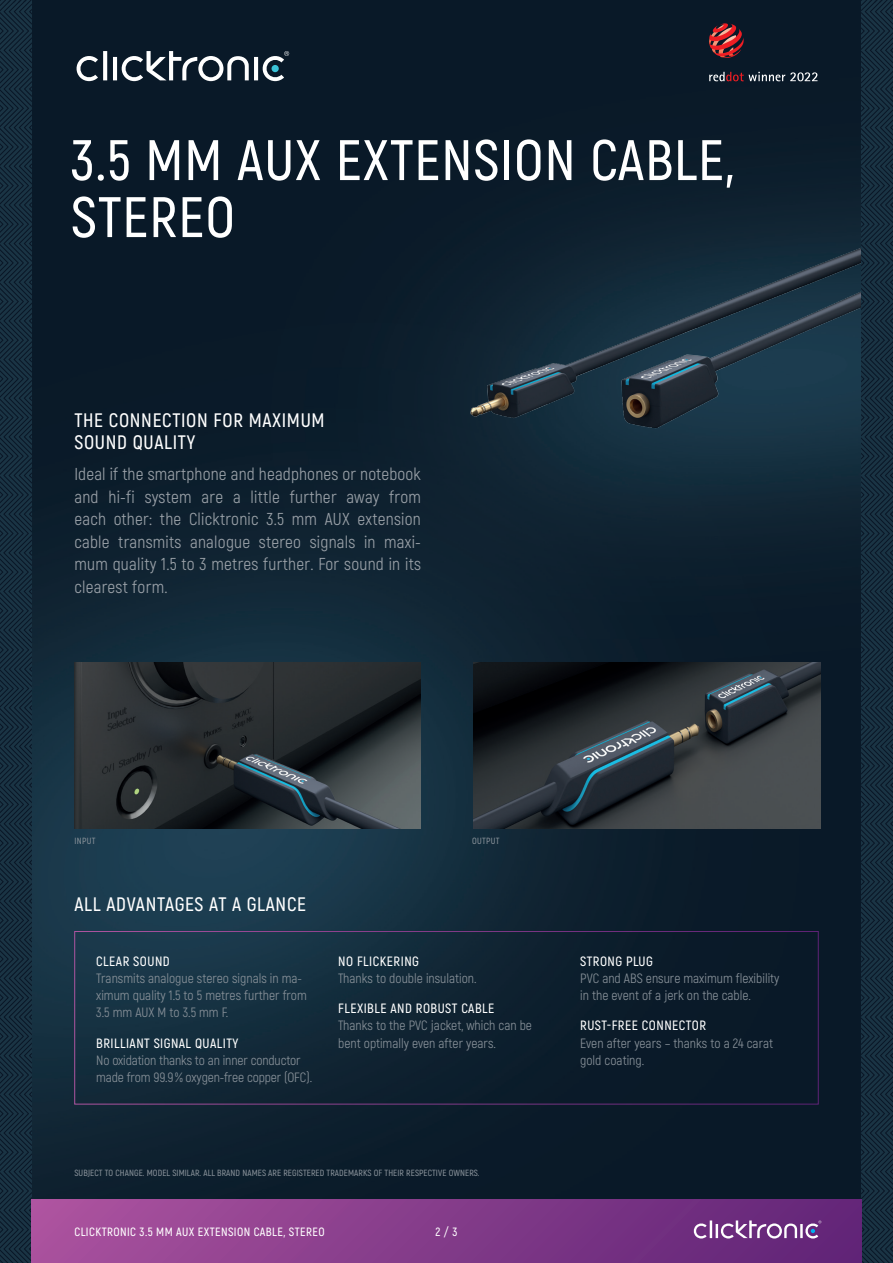
<style>
.page{position:relative;width:893px;height:1263px;background:#fff}
.page>*{position:absolute;margin:0;border:0;box-sizing:border-box;transform-origin:0 0}
.t1{font:600 57px/57px "Akrobat";letter-spacing:.02em;color:#fff}
.t2{font:600 19.5px/22.5px "Akrobat";letter-spacing:.035em;color:#fff}
.t3{font:17.25px/22.5px "Akrobat";letter-spacing:.015em;color:#99a0a7;text-align:justify}
.t4{font:13.5px/17.2px "Akrobat";color:#879098}
.t5{font:600 13.5px "Akrobat";letter-spacing:.035em;color:#fff}
.t6{font:600 12px "Akrobat";letter-spacing:.035em;color:#fff}
.t7{font:600 9px "Akrobat";letter-spacing:.01em;color:#879098}
</style>
<div class="page">
<img style="left:32px;top:0;width:829px;height:1199px">
<img style="left:439px;top:205px;width:422px;height:224px">
<img style="left:474px;top:662px;width:346px;height:166px">
<img style="left:74px;top:662px;width:347px;height:167px">
<svg style="left:0;top:0;width:32px;height:1263px;background:#152b3b"></svg>
<svg style="left:861px;top:0;width:32px;height:1263px;background:#152b3b"></svg>
<div style="left:32px;top:1199px;width:829px;height:64px;background:linear-gradient(to right,#aa529e,#5f2476)"></div>
<svg style="left:75px;top:51px;width:214px;height:30px"></svg>
<svg style="left:693px;top:1220px;width:128px;height:18px"></svg>
<svg style="left:709px;top:23px;width:35px;height:35px"></svg>
<svg style="left:709px;top:72px;width:108px;height:9px"></svg>
<h1 class="t1" style="left:71px;top:132px;width:665px">3.5 MM AUX EXTENSION CABLE,<br>STEREO</h1>
<h2 class="t2" style="left:74px;top:408px;width:252px">THE CONNECTION FOR MAXIMUM<br>SOUND QUALITY</h2>
<p class="t3" style="left:74px;top:463px;width:348px">Ideal if the smartphone and headphones or notebook and hi-fi system are a little further away from each other: the Clicktronic 3.5 mm AUX extension cable transmits analogue stereo signals in maxi&shy;mum quality 1.5 to 3 metres further. For sound in its clearest form.</p>
<p class="t7" style="left:74px;top:835px;width:23px">INPUT</p>
<p class="t7" style="left:472px;top:835px;width:29px">OUTPUT</p>
<h2 class="t2" style="left:74px;top:893px;width:233px">ALL ADVANTAGES AT A GLANCE</h2>
<p class="t5" style="left:96px;top:953px;width:75px">CLEAR SOUND</p>
<p class="t4" style="left:96px;top:970px;width:212px">Transmits analogue stereo signals in ma&shy;ximum quality 1.5 to 5 metres further from<br>3.5 mm AUX M to 3.5 mm F.</p>
<p class="t5" style="left:96px;top:1034px;width:144px">BRILLIANT SIGNAL QUALITY</p>
<p class="t4" style="left:96px;top:1051px;width:217px">No oxidation thanks to an inner conductor made from 99.9% oxygen-free copper (OFC).</p>
<p class="t5" style="left:338px;top:953px;width:82px">NO FLICKERING</p>
<p class="t4" style="left:338px;top:970px;width:140px">Thanks to double insulation.</p>
<p class="t5" style="left:338px;top:1000px;width:158px">FLEXIBLE AND ROBUST CABLE</p>
<p class="t4" style="left:338px;top:1017px;width:195px">Thanks to the PVC jacket, which can be bent optimally even after years.</p>
<p class="t7" style="left:74px;top:1167px;width:407px">SUBJECT TO CHANGE. MODEL SIMILAR. ALL BRAND NAMES ARE REGISTERED TRADEMARKS OF THEIR RESPECTIVE OWNERS.</p>
<p class="t6" style="left:74px;top:1224px;width:252px">CLICKTRONIC 3.5 MM AUX EXTENSION CABLE, STEREO</p>
<p class="t6" style="left:436px;top:1224px;width:23px">2 / 3</p>
<p class="t5" style="left:580px;top:953px;width:74px">STRONG PLUG</p>
<p class="t4" style="left:580px;top:970px;width:201px">PVC and ABS ensure maximum flexibility in the event of a jerk on the cable.</p>
<p class="t5" style="left:580px;top:1017px;width:127px">RUST-FREE CONNECTOR</p>
<p class="t4" style="left:580px;top:1034px;width:194px">Even after years – thanks to a 24 carat gold coating.</p>
</div>
